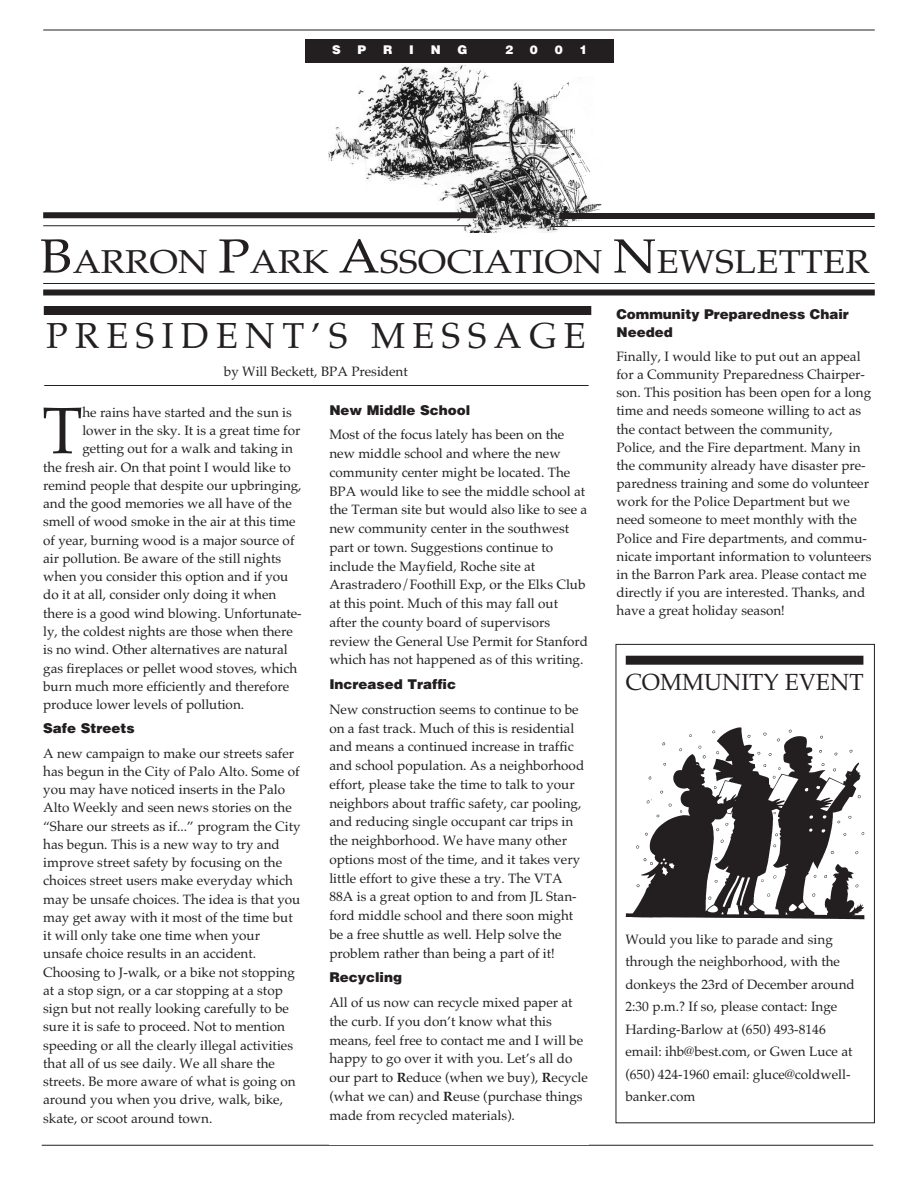
<style>
.page{position:relative;width:918px;height:1188px;background:#fff}
.page>*{position:absolute;margin:0;border:0;box-sizing:border-box;transform-origin:0 0}
.t1{font:66.15px "Palatino";color:#231f20}
.t2{font:36px "Palatino";letter-spacing:.2em;color:#231f20}
.t3{font:33px "Palatino";color:#231f20;scale:1.1 1}
.t4{font:23.25px "Palatino";color:#231f20}
.t5{font:13.5px/18.8px "Palatino";color:#231f20}
.t6{font:900 13.5px/18.1px "Helvetica";color:#231f20}
.t7{font:900 12px "Helvetica";color:#fff}
.s1{font-size:48px}
.s2{font-weight:700}
</style>
<div class="page">
<hr style="left:43px;top:30px;width:832px;height:1px;background:#231f20">
<hr style="left:42px;top:1145px;width:831px;height:1px;background:#231f20">
<div style="left:43px;top:290px;width:832px;height:6px;background:#231f20"></div>
<hr style="left:43px;top:283px;width:832px;height:1px;background:#231f20">
<img style="left:328px;top:65px;width:274px;height:168px">
<div style="left:560px;top:213px;width:315px;height:6px;background:#231f20"></div>
<div style="left:43px;top:212px;width:434px;height:6px;background:#231f20"></div>
<hr style="left:43px;top:225px;width:428px;height:1px;background:#231f20">
<hr style="left:551px;top:226px;width:324px;height:1px;background:#231f20">
<div style="left:306px;top:39px;width:308px;height:24px;background:#231f20"></div>
<div style="left:44px;top:306px;width:547px;height:9px;background:#231f20"></div>
<hr style="left:44px;top:385px;width:545px;height:1px;background:#231f20">
<div style="left:616px;top:644px;width:259px;height:479px;border:1px solid #231f20"></div>
<img style="left:625px;top:727px;width:240px;height:192px">
<div style="left:626px;top:656px;width:237px;height:9px;background:#231f20"></div>
<p class="t7" style="left:332px;top:43px;width:10px">S</p>
<p class="t7" style="left:358px;top:43px;width:10px">P</p>
<p class="t7" style="left:383px;top:43px;width:11px">R</p>
<p class="t7" style="left:409px;top:43px;width:6px">I</p>
<p class="t7" style="left:431px;top:43px;width:11px">N</p>
<p class="t7" style="left:458px;top:43px;width:11px">G</p>
<p class="t7" style="left:505px;top:43px;width:10px">2</p>
<p class="t7" style="left:530px;top:43px;width:10px">0</p>
<p class="t7" style="left:555px;top:43px;width:10px">0</p>
<p class="t7" style="left:580px;top:43px;width:10px">1</p>
<h3 class="t3" style="left:40px;top:242px;width:755px"><span class="s1">B</span>ARRON <span class="s1">P</span>ARK <span class="s1">A</span>SSOCIATION <span class="s1">N</span>EWSLETTER</h3>
<h2 class="t2" style="left:46px;top:315px;width:541px">PRESIDENT’S MESSAGE</h2>
<p class="t5" style="left:224px;top:361px;width:186px">by Will Beckett, BPA President</p>
<h1 class="t1" style="left:42px;top:392px;width:42px">T</h1>
<p class="t5" style="left:82px;top:403px;width:211px">he rains have started and the sun is</p>
<p class="t6" style="left:329px;top:401px;width:142px">New Middle School</p>
<p class="t5" style="left:329px;top:425px;width:260px">Most of the focus lately has been on the new middle school and where the new community center might be located. The BPA would like to see the middle school at the Terman site but would also like to see a new community center in the southwest part or town. Suggestions continue to include the Mayfield, Roche site at Arastradero/Foothill Exp, or the Elks Club at this point. Much of this may fall out after the county board of supervisors review the General Use Permit for Stanford which has not happened as of this writing.</p>
<p class="t6" style="left:329px;top:675px;width:128px">Increased Traffic</p>
<p class="t5" style="left:329px;top:700px;width:256px">New construction seems to continue to be on a fast track. Much of this is residential and means a continued increase in traffic and school population. As a neighborhood effort, please take the time to talk to your neighbors about traffic safety, car pooling, and reducing single occupant car trips in the neighborhood. We have many other options most of the time, and it takes very little effort to give these a try. The VTA 88A is a great option to and from JL Stan&shy;ford middle school and there soon might be a free shuttle as well. Help solve the problem rather than being a part of it!</p>
<p class="t6" style="left:329px;top:969px;width:74px">Recycling</p>
<p class="t5" style="left:329px;top:993px;width:260px">All of us now can recycle mixed paper at the curb. If you don’t know what this means, feel free to contact me and I will be happy to go over it with you. Let’s all do our part to <span class="s2">R</span>educe (when we buy), <span class="s2">R</span>ecycle (what we can) and <span class="s2">R</span>euse (purchase things made from recycled materials).</p>
<p class="t5" style="left:82px;top:421px;width:219px">lower in the sky. It is a great time for</p>
<p class="t5" style="left:82px;top:439px;width:212px">getting out for a walk and taking in</p>
<p class="t5" style="left:43px;top:458px;width:249px">the fresh air. On that point I would like to</p>
<p class="t5" style="left:43px;top:476px;width:260px">remind people that despite our upbringing,</p>
<p class="t5" style="left:43px;top:494px;width:250px">and the good memories we all have of the</p>
<p class="t5" style="left:43px;top:512px;width:254px">smell of wood smoke in the air at this time</p>
<p class="t5" style="left:43px;top:531px;width:253px">of year, burning wood is a major source of</p>
<p class="t5" style="left:43px;top:549px;width:239px">air pollution. Be aware of the still nights</p>
<p class="t5" style="left:43px;top:567px;width:247px">when you consider this option and if you</p>
<p class="t5" style="left:43px;top:585px;width:235px">do it at all, consider only doing it when</p>
<p class="t5" style="left:43px;top:604px;width:260px">there is a good wind blowing. Unfortunate-</p>
<p class="t5" style="left:43px;top:622px;width:251px">ly, the coldest nights are those when there</p>
<p class="t5" style="left:43px;top:640px;width:246px">is no wind. Other alternatives are natural</p>
<p class="t5" style="left:43px;top:658px;width:256px">gas fireplaces or pellet wood stoves, which</p>
<p class="t5" style="left:43px;top:677px;width:248px">burn much more efficiently and therefore</p>
<p class="t5" style="left:43px;top:695px;width:203px">produce lower levels of pollution.</p>
<p class="t6" style="left:43px;top:720px;width:93px">Safe Streets</p>
<p class="t5" style="left:43px;top:744px;width:259px;line-height:18.3px">A new campaign to make our streets safer has begun in the City of Palo Alto. Some of you may have noticed inserts in the Palo Alto Weekly and seen news stories on the “Share our streets as if...” program the City has begun. This is a new way to try and improve street safety by focusing on the choices street users make everyday which may be unsafe choices. The idea is that you may get away with it most of the time but it will only take one time when your unsafe choice results in an accident.<br>Choosing to J-walk, or a bike not stopping at a stop sign, or a car stopping at a stop sign but not really looking carefully to be sure it is safe to proceed. Not to mention speeding or all the clearly illegal activities that all of us see daily. We all share the streets. Be more aware of what is going on around you when you drive, walk, bike, skate, or scoot around town.</p>
<p class="t6" style="left:616px;top:305px;width:234px">Community Preparedness Chair<br>Needed</p>
<p class="t5" style="left:616px;top:347px;width:257px;line-height:18.1px">Finally, I would like to put out an appeal for a Community Preparedness Chairper&shy;son. This position has been open for a long time and needs someone willing to act as the contact between the community, Police, and the Fire department. Many in the community already have disaster pre&shy;paredness training and some do volunteer work for the Police Department but we need someone to meet monthly with the Police and Fire departments, and commu&shy;nicate important information to volunteers in the Barron Park area. Please contact me directly if you are interested. Thanks, and have a great holiday season!</p>
<h3 class="t4" style="left:625px;top:669px;width:240px">COMMUNITY EVENT</h3>
<p class="t5" style="left:625px;top:928px;width:231px;line-height:22.5px">Would you like to parade and sing through the neighborhood, with the donkeys the 23rd of December around<br>2:30 p.m.? If so, please contact: Inge<br>Harding-Barlow at (650) 493-8146 email: ihb@best.com, or Gwen Luce at (650) 424-1960 email: gluce@coldwell&shy;banker.com</p>
</div>
